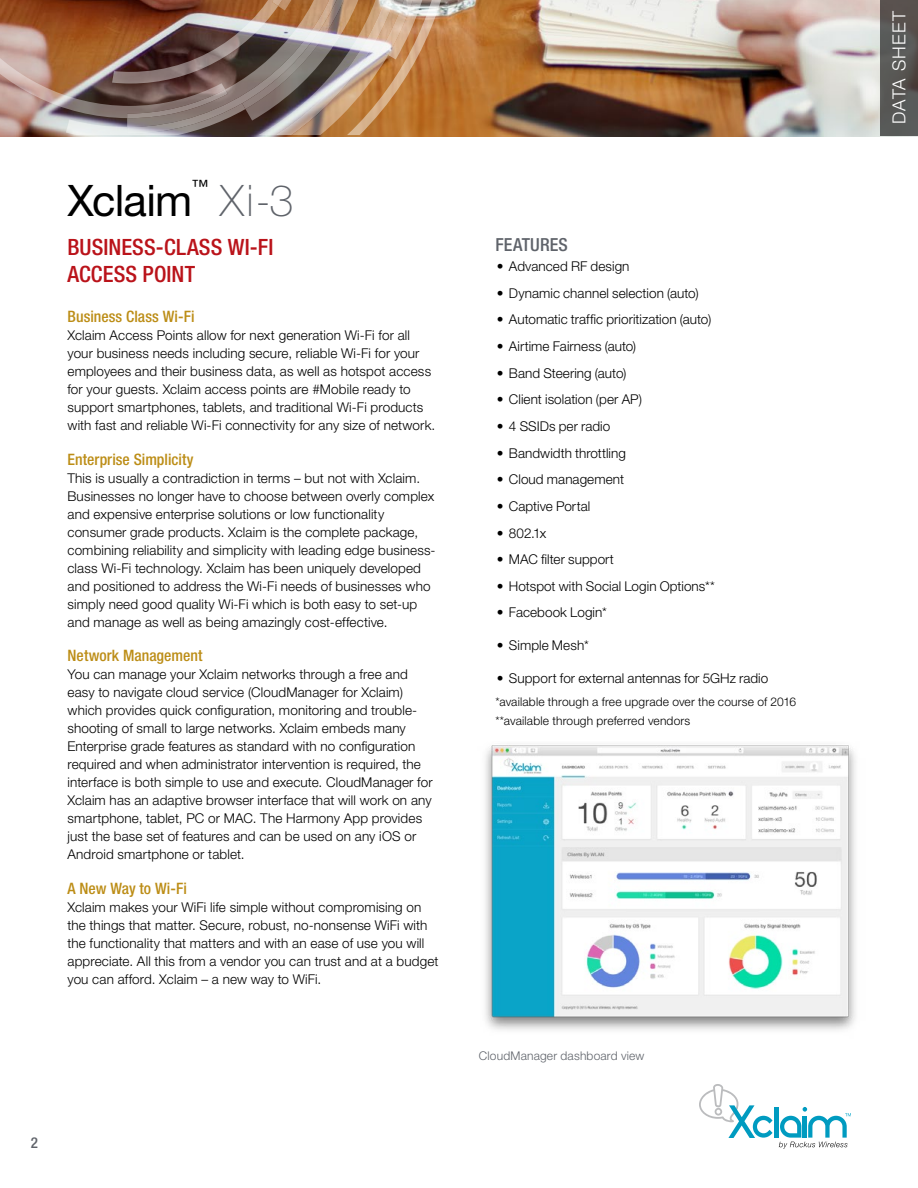
<style>
.page{position:relative;width:918px;height:1188px;background:#fff}
.page>*{position:absolute;margin:0;border:0;box-sizing:border-box;transform-origin:0 0}
.t1{font:43.5px "Helvetica Neue LT Std";letter-spacing:-.02em;color:#000}
.t2{font:100 43.5px "Helvetica Neue LT Std";color:#5f636a}
.t3{font:500 condensed 22.5px/27px "Helvetica Neue LT Std";letter-spacing:.005em;color:#ba131a}
.t4{font:300 18px "Helvetica Neue LT Std";letter-spacing:.06em;color:#fff}
.t5{font:500 condensed 18px "Helvetica Neue LT Std";letter-spacing:.005em;color:#5f636a}
.t6{font:17.1px "Helvetica Neue LT Std";color:#000}
.t7{font:500 condensed 15.75px "Helvetica Neue LT Std";letter-spacing:.005em;color:#bc8d16}
.t8{font:500 condensed 15px "Helvetica Neue LT Std";color:#5f636a}
.t9{font:300 13.5px/18px "Helvetica Neue LT Std";letter-spacing:.01em;color:#000}
.t10{font:300 12px/18.8px "Helvetica Neue LT Std";letter-spacing:.015em;color:#000}
.t11{font:300 12px "Helvetica Neue LT Std";letter-spacing:.015em;color:#5f636a}
</style>
<div class="page">
<img style="left:0;top:0;width:880px;height:136px">
<div style="left:880px;top:0;width:38px;height:136px;background:#585856"></div>
<hr style="left:774px;top:1107px;width:4px;height:31px;background:#009bc0">
<svg style="left:699px;top:1084px;width:74px;height:54px"></svg>
<svg style="left:779px;top:1107px;width:72px;height:42px"></svg>
<svg style="left:437px;top:0;width:18px;height:135px;background:#ba7b41"></svg>
<img style="left:0;top:0;width:437px;height:135px">
<img style="left:485px;top:745px;width:371px;height:285px">
<p class="t6" style="left:191px;top:175px;width:18px">™</p>
<h1 class="t2" style="left:220px;top:175px;width:75px">Xi-3</h1>
<h2 class="t3" style="left:67px;top:233px;width:207px">BUSINESS-CLASS WI-FI<br>ACCESS POINT</h2>
<p class="t7" style="left:68px;top:307px;width:129px">Business Class Wi-Fi</p>
<p class="t9" style="left:68px;top:326px;width:369px">Xclaim Access Points allow for next generation Wi-Fi for all your business needs including secure, reliable Wi-Fi for your employees and their business data, as well as hotspot access for your guests. Xclaim access points are #Mobile ready to support smartphones, tablets, and traditional Wi-Fi products with fast and reliable Wi-Fi connectivity for any size of network.</p>
<p class="t7" style="left:68px;top:450px;width:128px">Enterprise Simplicity</p>
<p class="t9" style="left:68px;top:469px;width:370px">This is usually a contradiction in terms – but not with Xclaim.<br>Businesses no longer have to choose between overly complex and expensive enterprise solutions or low functionality consumer grade products. Xclaim is the complete package, combining reliability and simplicity with leading edge business&shy;class Wi-Fi technology. Xclaim has been uniquely developed and positioned to address the Wi-Fi needs of businesses who simply need good quality Wi-Fi which is both easy to set-up and manage as well as being amazingly cost-effective.</p>
<p class="t7" style="left:68px;top:646px;width:137px">Network Management</p>
<p class="t9" style="left:68px;top:665px;width:367px">You can manage your Xclaim networks through a free and easy to navigate cloud service (CloudManager for Xclaim) which provides quick configuration, monitoring and trouble&shy;shooting of small to large networks. Xclaim embeds many Enterprise grade features as standard with no configuration required and when administrator intervention is required, the interface is both simple to use and execute. CloudManager for Xclaim has an adaptive browser interface that will work on any smartphone, tablet, PC or MAC. The Harmony App provides just the base set of features and can be used on any iOS or Android smartphone or tablet.</p>
<p class="t7" style="left:68px;top:879px;width:121px">A New Way to Wi-Fi</p>
<p class="t9" style="left:68px;top:898px;width:372px">Xclaim makes your WiFi life simple without compromising on the things that matter. Secure, robust, no-nonsense WiFi with the functionality that matters and with an ease of use you will appreciate. All this from a vendor you can trust and at a budget you can afford. Xclaim – a new way to WiFi.</p>
<h1 class="t1" style="left:67px;top:174px;width:126px">Xclaim</h1>
<p class="t8" style="left:31px;top:1134px;width:9px">2</p>
<h3 class="t5" style="left:495px;top:234px;width:74px">FEATURES</h3>
<p class="t9" style="left:497px;top:257px;width:134px">• Advanced RF design</p>
<p class="t9" style="left:497px;top:284px;width:203px">• Dynamic channel selection (auto)</p>
<p class="t9" style="left:497px;top:310px;width:216px">• Automatic traffic prioritization (auto)</p>
<p class="t9" style="left:497px;top:337px;width:141px">• Airtime Fairness (auto)</p>
<p class="t9" style="left:497px;top:364px;width:131px">• Band Steering (auto)</p>
<p class="t9" style="left:497px;top:390px;width:146px">• Client isolation (per AP)</p>
<p class="t9" style="left:497px;top:417px;width:115px">• 4 SSIDs per radio</p>
<p class="t9" style="left:497px;top:444px;width:131px">• Bandwidth throttling</p>
<p class="t9" style="left:497px;top:470px;width:129px">• Cloud management</p>
<p class="t9" style="left:497px;top:497px;width:95px">• Captive Portal</p>
<p class="t9" style="left:497px;top:523px;width:51px">• 802.1x</p>
<p class="t9" style="left:497px;top:550px;width:119px">• MAC filter support</p>
<p class="t9" style="left:497px;top:577px;width:219px">• Hotspot with Social Login Options**</p>
<p class="t9" style="left:497px;top:603px;width:111px">• Facebook Login*</p>
<p class="t9" style="left:497px;top:636px;width:93px">• Simple Mesh*</p>
<p class="t9" style="left:497px;top:669px;width:273px">• Support for external antennas for 5GHz radio</p>
<p class="t10" style="left:495px;top:692px;width:302px">*available through a free upgrade over the course of 2016 **available through preferred vendors</p>
<p class="t11" style="left:479px;top:1048px;width:167px">CloudManager dashboard view</p>
<h3 class="t4" style="left:888px;top:124px;width:114px;rotate:-90deg">DATA SHEET</h3>
</div>
